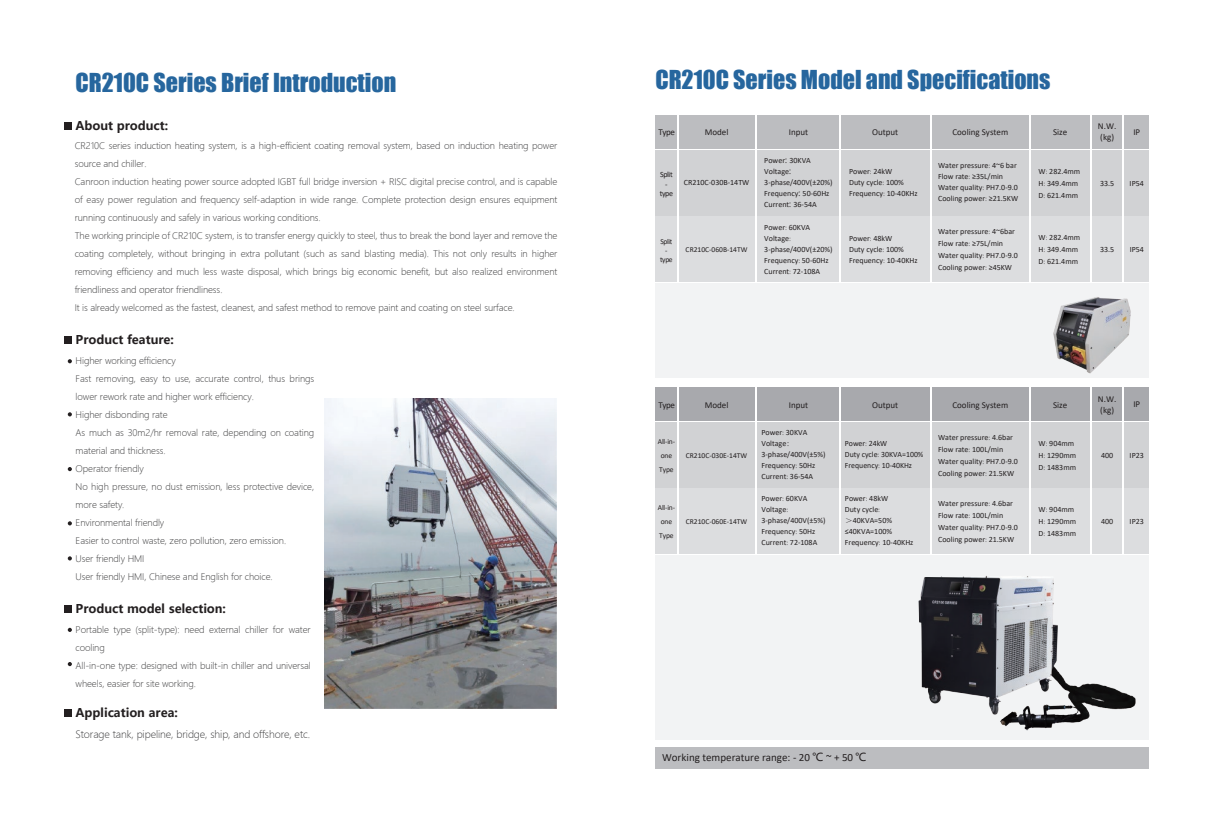
<style>
.page{position:relative;width:1208px;height:825px;background:#fff}
.page>*{position:absolute;margin:0;border:0;box-sizing:border-box;transform-origin:0 0}
.t1{font:24px "Impact";color:#26669e}
.t2{font:700 12px "Microsoft Ya Hei";color:#231f20}
.t3{font:11px "Calibri";color:#231f20}
.t4{font:300 10px "Microsoft Ya Hei";letter-spacing:-.01em;color:#3e3e3f}
.t5{font:300 9px/18px "Microsoft Ya Hei";letter-spacing:-.01em;color:#3e3e3f}
.t6{font:9px/10.8px "Calibri";color:#231f20}
.t7{font:8px/11px "Calibri";color:#231f20}
.t8{font:8px/9.6px "Calibri";letter-spacing:-.05em;color:#231f20;text-align:center}
.t9{font:7.5px "Calibri";color:#231f20}
.t10{font:7.5px/14px "Calibri";letter-spacing:-.02em;color:#231f20}
.t11{font:7.5px/9px "Calibri";letter-spacing:-.05em;color:#231f20;text-align:center}
.s1{font-family:"Microsoft Ya Hei"}
.s2{font-family:"Adobe Song Std";font-weight:300}
</style>
<div class="page">
<div style="left:64px;top:122px;width:7px;height:7px;background:#231f20"></div>
<div style="left:64px;top:336px;width:7px;height:8px;background:#231f20"></div>
<div style="left:64px;top:605px;width:7px;height:7px;background:#231f20"></div>
<div style="left:64px;top:710px;width:7px;height:7px;background:#231f20"></div>
<svg style="left:68px;top:359px;width:4px;height:4px"></svg>
<svg style="left:68px;top:412px;width:4px;height:4px"></svg>
<svg style="left:68px;top:467px;width:4px;height:4px"></svg>
<svg style="left:68px;top:521px;width:4px;height:4px"></svg>
<svg style="left:68px;top:556px;width:4px;height:4px"></svg>
<svg style="left:68px;top:628px;width:4px;height:4px"></svg>
<svg style="left:68px;top:662px;width:4px;height:4px"></svg>
<img style="left:324px;top:399px;width:233px;height:310px">
<div style="left:655px;top:217px;width:493px;height:65px;background:#dcdddf"></div>
<div style="left:655px;top:283px;width:493px;height:94px;background:#f2f3f4"></div>
<div style="left:655px;top:115px;width:493px;height:34px;background:#bcbdc0"></div>
<div style="left:655px;top:150px;width:493px;height:65px;background:#d1d2d4"></div>
<hr style="left:677px;top:115px;width:1px;height:167px;background:#fff">
<hr style="left:755px;top:115px;width:1px;height:167px;background:#fff">
<hr style="left:840px;top:115px;width:1px;height:167px;background:#fff">
<hr style="left:930px;top:115px;width:1px;height:167px;background:#fff">
<hr style="left:1029px;top:115px;width:1px;height:167px;background:#fff">
<hr style="left:1090px;top:115px;width:1px;height:167px;background:#fff">
<hr style="left:1122px;top:115px;width:1px;height:167px;background:#fff">
<div style="left:655px;top:489px;width:493px;height:65px;background:#dcdddf"></div>
<div style="left:655px;top:555px;width:493px;height:184px;background:#f2f3f4"></div>
<div style="left:655px;top:422px;width:493px;height:65px;background:#d1d2d4"></div>
<div style="left:655px;top:387px;width:493px;height:34px;background:#a8a9ad"></div>
<hr style="left:677px;top:387px;width:1px;height:167px;background:#fff">
<hr style="left:755px;top:387px;width:1px;height:167px;background:#fff">
<hr style="left:840px;top:387px;width:1px;height:167px;background:#fff">
<hr style="left:930px;top:387px;width:1px;height:167px;background:#fff">
<hr style="left:1029px;top:387px;width:1px;height:167px;background:#fff">
<hr style="left:1090px;top:387px;width:1px;height:167px;background:#fff">
<hr style="left:1122px;top:387px;width:1px;height:167px;background:#fff">
<div style="left:655px;top:747px;width:493px;height:21px;background:#bcbdc0"></div>
<img style="left:1053px;top:297px;width:78px;height:77px">
<img style="left:918px;top:575px;width:218px;height:156px">
<h1 class="t1" style="left:76px;top:64px;width:322px">CR210C Series Brief Introduction</h1>
<h2 class="t2" style="left:76px;top:117px;width:94px">About product:</h2>
<p class="t5" style="left:75px;top:136px;width:484px">CR210C series induction heating system, is a high-efficient coating removal system, based on induction heating power source and chiller.<br>Canroon induction heating power source adopted IGBT full bridge inversion + RISC digital precise control, and is capable of easy power regulation and frequency self-adaption in wide range. Complete protection design ensures equipment running continuously and safely in various working conditions.<br>The working principle of CR210C system, is to transfer energy quickly to steel, thus to break the bond layer and remove the coating completely, without bringing in extra pollutant (such as sand blasting media). This not only results in higher removing efficiency and much less waste disposal, which brings big economic benefit, but also realized environment friendliness and operator friendliness.<br>It is already welcomed as the fastest, cleanest, and safest method to remove paint and coating on steel surface.</p>
<h2 class="t2" style="left:76px;top:331px;width:100px">Product feature:</h2>
<p class="t5" style="left:76px;top:351px;width:240px">Higher working efficiency<br>Fast removing, easy to use, accurate control, thus brings lower rework rate and higher work efficiency.<br>Higher disbonding rate<br>As much as 30m2/hr removal rate, depending on coating material and thickness.<br>Operator friendly<br>No high pressure, no dust emission, less protective device, more safety.<br>Environmental friendly<br>Easier to control waste, zero pollution, zero emission.<br>User friendly HMI<br>User friendly HMI, Chinese and English for choice.</p>
<h2 class="t2" style="left:76px;top:600px;width:152px">Product model selection:</h2>
<p class="t5" style="left:76px;top:620px;width:237px">Portable type (split-type): need external chiller for water cooling<br>All-in-one type: designed with built-in chiller and universal wheels, easier for site working.</p>
<h2 class="t2" style="left:76px;top:704px;width:104px">Application area:</h2>
<p class="t4" style="left:76px;top:728px;width:236px">Storage tank, pipeline, bridge, ship, and offshore, etc.</p>
<h1 class="t1" style="left:655px;top:61px;width:396px">CR210C Series Model and Specifications</h1>
<p class="t6" style="left:658px;top:126px;width:18px">Type</p>
<p class="t6" style="left:704px;top:126px;width:25px">Model</p>
<p class="t8" style="left:660px;top:169px;width:15px">Split - type</p>
<p class="t7" style="left:684px;top:177px;width:67px">CR210C-030B-14TW</p>
<p class="t11" style="left:660px;top:236px;width:14px">Split - type</p>
<p class="t9" style="left:685px;top:244px;width:63px">CR210C-060B-14TW</p>
<p class="t6" style="left:789px;top:126px;width:21px">Input</p>
<p class="t6" style="left:872px;top:126px;width:28px">Output</p>
<p class="t6" style="left:952px;top:126px;width:57px">Cooling System</p>
<p class="t6" style="left:1053px;top:126px;width:16px">Size</p>
<p class="t7" style="left:764px;top:155px;width:70px">Power<span class="s1">:</span> 30KVA<br>Voltage<span class="s1">:<br></span>3-phase/400V(±20%)<br>Frequency<span class="s1">:</span> 50-60Hz<br>Current<span class="s1">:</span> 36-54A</p>
<p class="t7" style="left:938px;top:159px;width:82px">Water pressure<span class="s2">:</span> 4~6 bar<br>Flow rate<span class="s2">:</span> ≥35L/min<br>Water quality<span class="s2">:</span> PH7.0-9.0<br>Cooling power<span class="s2">:</span> ≥21.5KW</p>
<p class="t7" style="left:1038px;top:165px;width:43px;line-height:12.1px">W<span class="s2">:</span> 282.4mm<br>H<span class="s2">:</span> 349.4mm<br>D<span class="s2">:</span> 621.4mm</p>
<p class="t7" style="left:849px;top:166px;width:70px">Power<span class="s2">:</span> 24kW<br>Duty cycle<span class="s2">:</span> 100%<br>Frequency<span class="s2">:</span> 10-40KHz</p>
<p class="t7" style="left:764px;top:221px;width:70px">Power<span class="s2">:</span> 60KVA<br>Voltage<span class="s2">:<br></span>3-phase/400V(±20%)<br>Frequency<span class="s2">:</span> 50-60Hz<br>Current<span class="s2">:</span> 72-108A</p>
<p class="t7" style="left:938px;top:225px;width:81px;line-height:12.1px">Water pressure<span class="s2">:</span> 4~6bar<br>Flow rate<span class="s2">:</span> ≥75L/min<br>Water quality<span class="s2">:</span> PH7.0-9.0<br>Cooling power<span class="s2">:</span> ≥45KW</p>
<p class="t7" style="left:849px;top:232px;width:70px">Power<span class="s2">:</span> 48kW<br>Duty cycle<span class="s2">:</span> 100%<br>Frequency<span class="s2">:</span> 10-40KHz</p>
<p class="t7" style="left:1038px;top:231px;width:43px;line-height:12.1px">W<span class="s2">:</span> 282.4mm<br>H<span class="s2">:</span> 349.4mm<br>D<span class="s2">:</span> 621.4mm</p>
<p class="t6" style="left:1098px;top:120px;width:20px">N.W. (kg)</p>
<p class="t6" style="left:1133px;top:126px;width:8px">IP</p>
<p class="t7" style="left:1100px;top:177px;width:16px">33.5</p>
<p class="t7" style="left:1129px;top:177px;width:16px">IP54</p>
<p class="t7" style="left:1100px;top:244px;width:16px">33.5</p>
<p class="t7" style="left:1129px;top:244px;width:16px">IP54</p>
<p class="t6" style="left:658px;top:399px;width:18px">Type</p>
<p class="t6" style="left:704px;top:399px;width:25px">Model</p>
<p class="t6" style="left:789px;top:399px;width:21px">Input</p>
<p class="t6" style="left:872px;top:399px;width:28px">Output</p>
<p class="t6" style="left:952px;top:399px;width:57px">Cooling System</p>
<p class="t6" style="left:1053px;top:399px;width:16px">Size</p>
<p class="t6" style="left:1098px;top:393px;width:20px">N.W. (kg)</p>
<p class="t6" style="left:1133px;top:399px;width:8px">IP</p>
<p class="t10" style="left:658px;top:434px;width:19px">All-in&shy;one<br>Type</p>
<p class="t10" style="left:658px;top:500px;width:19px">All-in&shy;one<br>Type</p>
<p class="t9" style="left:686px;top:450px;width:63px">CR210C-030E-14TW</p>
<p class="t9" style="left:686px;top:517px;width:63px">CR210C-060E-14TW</p>
<p class="t7" style="left:761px;top:427px;width:66px">Power<span class="s2">:</span> 30KVA<br>Voltage<span class="s2">：<br></span>3-phase/400V(±5%)<br>Frequency<span class="s2">:</span> 50Hz<br>Current<span class="s2">:</span> 36-54A</p>
<p class="t7" style="left:938px;top:431px;width:81px;line-height:12.1px">Water pressure<span class="s2">:</span> 4.6bar<br>Flow rate<span class="s2">:</span> 100L/min<br>Water quality<span class="s2">:</span> PH7.0-9.0<br>Cooling power<span class="s2">:</span> 21.5KW</p>
<p class="t7" style="left:845px;top:437px;width:80px">Power<span class="s2">:</span> 24kW<br>Duty cycle<span class="s2">:</span> 30KVA=100%<br>Frequency<span class="s2">:</span> 10-40KHz</p>
<p class="t7" style="left:1038px;top:437px;width:39px;line-height:12.1px">W<span class="s2">:</span> 904mm<br>H<span class="s2">:</span> 1290mm<br>D<span class="s2">:</span> 1483mm</p>
<p class="t7" style="left:845px;top:493px;width:70px">Power<span class="s2">:</span> 48kW<br>Duty cycle<span class="s2">:＞</span>40KVA=50% ≤40KVA=100%<br>Frequency<span class="s2">:</span> 10-40KHz</p>
<p class="t7" style="left:1038px;top:503px;width:39px;line-height:12.1px">W<span class="s2">:</span> 904mm<br>H<span class="s2">:</span> 1290mm<br>D<span class="s2">:</span> 1483mm</p>
<p class="t7" style="left:761px;top:493px;width:66px">Power<span class="s2">:</span> 60KVA<br>Voltage<span class="s2">:<br></span>3-phase/400V(±5%)<br>Frequency<span class="s2">:</span> 50Hz<br>Current<span class="s2">:</span> 72-108A</p>
<p class="t7" style="left:938px;top:497px;width:81px;line-height:12.1px">Water pressure<span class="s2">:</span> 4.6bar<br>Flow rate<span class="s2">:</span> 100L/min<br>Water quality<span class="s2">:</span> PH7.0-9.0<br>Cooling power<span class="s2">:</span> 21.5KW</p>
<p class="t7" style="left:1101px;top:449px;width:14px">400</p>
<p class="t7" style="left:1129px;top:449px;width:16px">IP23</p>
<p class="t7" style="left:1101px;top:516px;width:14px">400</p>
<p class="t7" style="left:1129px;top:516px;width:16px">IP23</p>
<p class="t3" style="left:662px;top:749px;width:206px">Working temperature range: - 20 <span class="s1">℃</span> ~ + 50 <span class="s1">℃</span></p>
</div>
